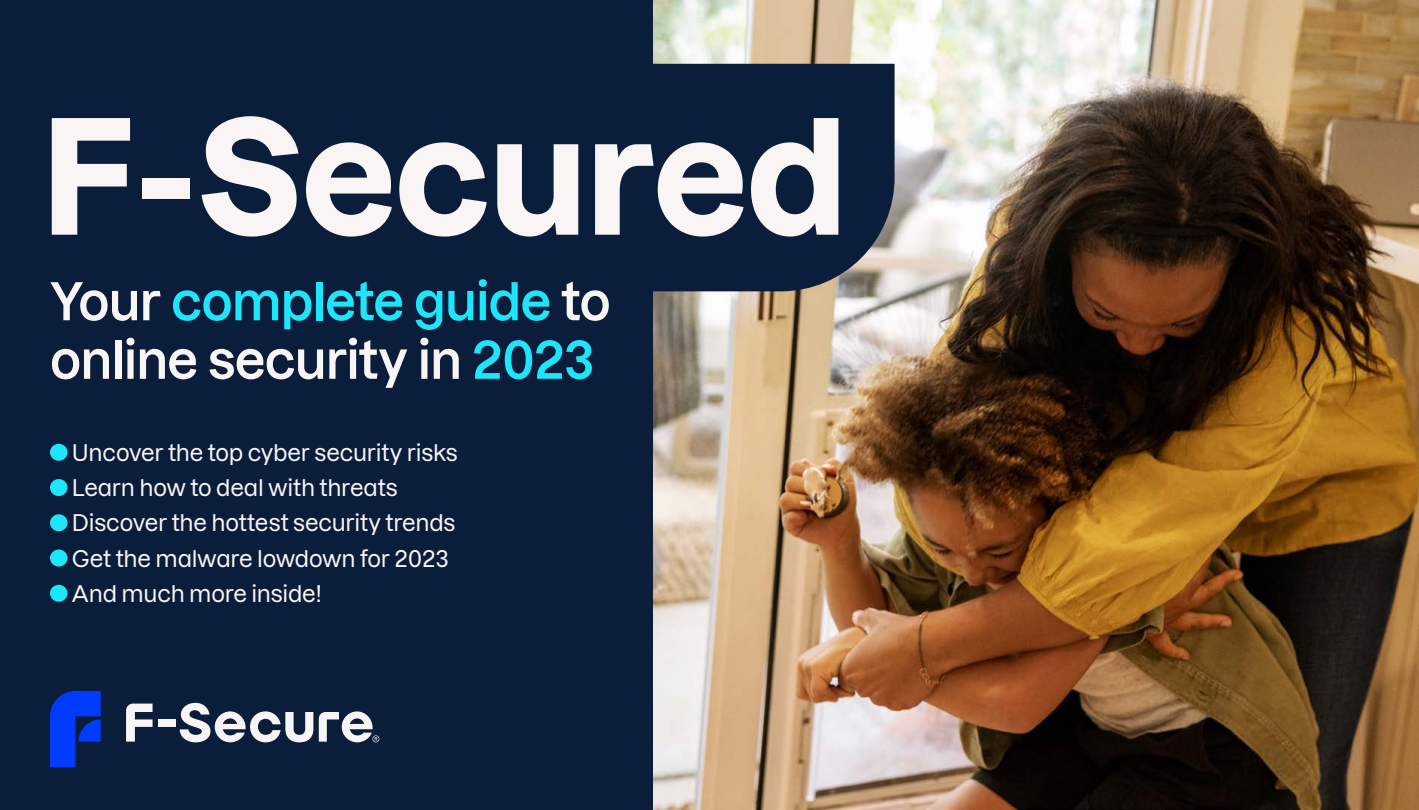
<style>
.page{position:relative;width:1419px;height:810px;background:#fff}
.page>*{position:absolute;margin:0;border:0;box-sizing:border-box;transform-origin:0 0}
.t1{font:700 155.93px "Dazzed";letter-spacing:-.015em;color:#faf5f5}
.t2{font:600 50.93px/58.5px "Dazzed";letter-spacing:-.02em;color:#faf5f5}
.t3{font:500 22.5px/35.2px "Dazzed";letter-spacing:-.015em;color:#faf5f5}
.s1{color:#1ee6fa}
</style>
<div class="page">
<div style="left:0;top:0;width:1418px;height:810px;background:#0a1e3c"></div>
<svg style="left:50px;top:691px;width:51px;height:76px"></svg>
<svg style="left:126px;top:704px;width:26px;height:38px"></svg>
<div style="left:158px;top:719px;width:17px;height:8px;background:#faf5f5"></div>
<svg style="left:180px;top:703px;width:133px;height:39px"></svg>
<svg style="left:319px;top:711px;width:60px;height:31px"></svg>
<div style="left:50px;top:444px;width:18px;height:17px;background:#1ee6fa;border-radius:50%"></div>
<div style="left:50px;top:479px;width:18px;height:17px;background:#1ee6fa;border-radius:50%"></div>
<div style="left:50px;top:514px;width:18px;height:17px;background:#1ee6fa;border-radius:50%"></div>
<div style="left:50px;top:550px;width:18px;height:17px;background:#1ee6fa;border-radius:50%"></div>
<div style="left:50px;top:585px;width:18px;height:17px;background:#1ee6fa;border-radius:50%"></div>
<img style="left:653px;top:0;width:765px;height:810px">
<svg style="left:653px;top:64px;width:241px;height:227px"></svg>
<h1 class="t1" style="left:41px;top:52px;width:808px">F-Secured</h1>
<h2 class="t2" style="left:50px;top:267px;width:562px">Your <span class="s1">complete guide</span> to online security in <span class="s1">2023</span></h2>
<p class="t3" style="left:72px;top:432px;width:387px">Uncover the top cyber security risks<br>Learn how to deal with threats<br>Discover the hottest security trends<br>Get the malware lowdown for 2023<br>And much more inside!</p>
</div>
